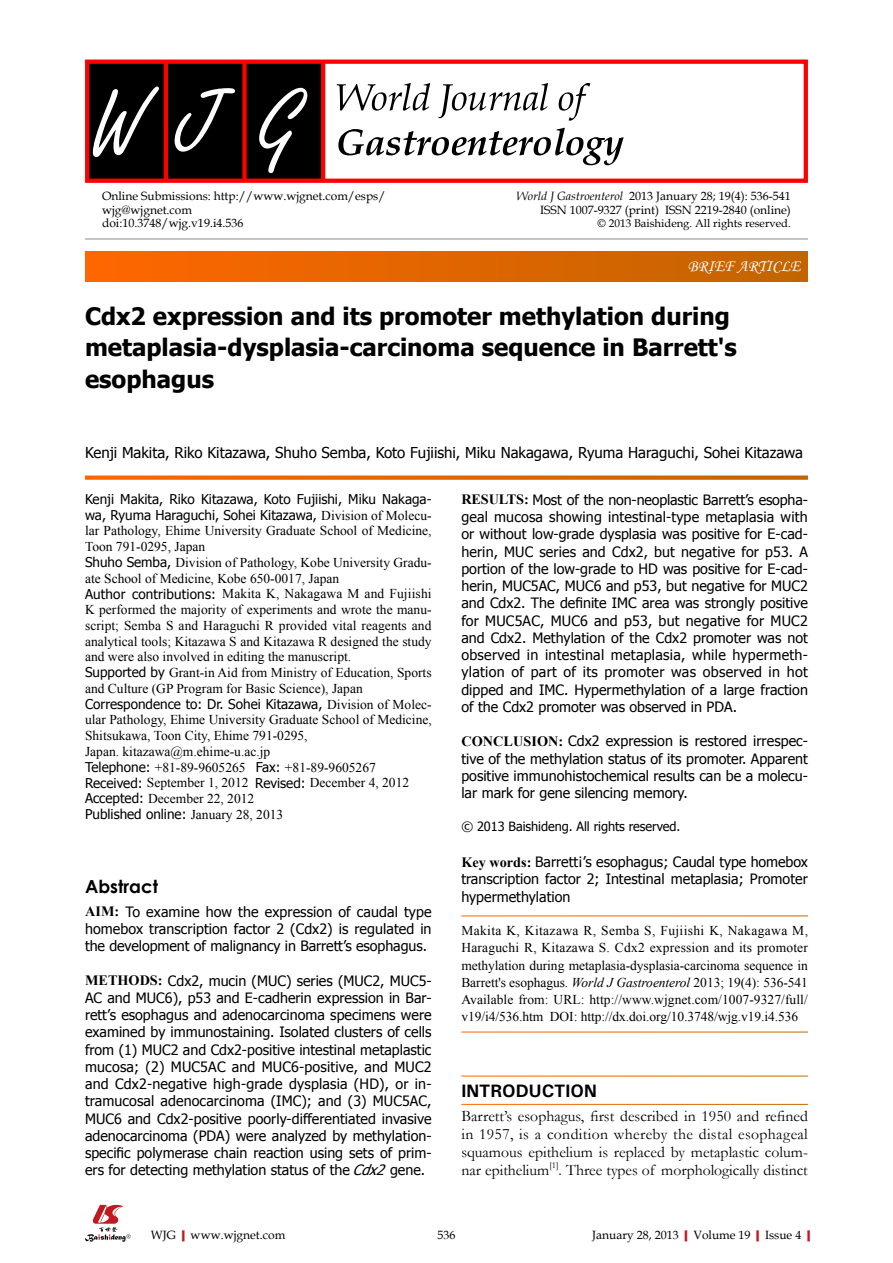
<style>
.page{position:relative;width:893px;height:1263px;background:#fff}
.page>*{position:absolute;margin:0;border:0;box-sizing:border-box;transform-origin:0 0}
.t1{font:700 24px/31.5px "Tahoma";color:#000}
.t2{font:700 18px "Univers";color:#000}
.t3{font:700 18px "Century Gothic";color:#000}
.t4{font:16.5px "Monotype Corsiva";color:#fff}
.t5{font:15.75px/18px "Garamond";letter-spacing:-.005em;color:#000;text-align:justify}
.t6{font:15px "Tahoma";color:#000}
.t7{font:14.25px/17.2px "Tahoma";color:#000;text-align:justify}
.t8{font:13.5px/15.8px "Times New Roman";color:#000}
.t9{font:13.5px/15.8px "Tahoma";color:#000}
.t10{font:12.75px "Tahoma";letter-spacing:-.005em;color:#000}
.t11{font:12px/13.5px "Book Antiqua";color:#000;text-align:right}
.t12{font:11.25px "Book Antiqua";color:#000}
.t13{font:9.15px "Garamond";color:#000}
.s1{font-style:italic}
.s2{font-family:"Times New Roman"}
.s3{font-family:"Tahoma"}
.s4{font-family:"Times New Roman";font-weight:700}
.s5{font-weight:700;color:#c01920}
</style>
<div class="page">
<div style="left:85px;top:252px;width:723px;height:29px;background:linear-gradient(to right,#f60,#c16500)"></div>
<hr style="left:85px;top:239px;width:723px;height:1px;background:#898989">
<div style="left:87px;top:61px;width:236px;height:121px;background:#000"></div>
<hr style="left:164px;top:61px;width:4px;height:121px;background:#f00">
<div style="left:242px;top:61px;width:5px;height:121px;background:#f00"></div>
<hr style="left:321px;top:61px;width:4px;height:121px;background:#f00">
<div style="left:85px;top:60px;width:723px;height:123px;border:4px solid #f00"></div>
<svg style="left:259px;top:88px;width:48px;height:85px"></svg>
<svg style="left:175px;top:88px;width:60px;height:64px"></svg>
<svg style="left:93px;top:87px;width:66px;height:70px"></svg>
<svg style="left:337px;top:83px;width:253px;height:38px"></svg>
<svg style="left:338px;top:128px;width:286px;height:37px"></svg>
<svg style="left:85px;top:475px;width:723px;height:5px;background:#e47c26"></svg>
<svg style="left:85px;top:1205px;width:46px;height:37px"></svg>
<p class="t11" style="left:102px;top:189px;width:285px;text-align:left">Online Submissions: http://www.wjgnet.com/esps/ wjg@wjgnet.com<br>doi:10.3748/wjg.v19.i4.536</p>
<p class="t11" style="left:517px;top:189px;width:276px"><span class="s1">World J Gastroenterol</span> 2013 January 28; 19(4): 536-541<br>ISSN 1007-9327 (print) ISSN 2219-2840 (online)</p>
<p class="t12" style="left:598px;top:215px;width:195px">© 2013 Baishideng. All rights reserved.</p>
<p class="t4" style="left:688px;top:256px;width:114px">BRIEF ARTICLE</p>
<h1 class="t1" style="left:85px;top:298px;width:653px">Cdx2 expression and its promoter methylation during metaplasia-dysplasia-carcinoma sequence in Barrett's esophagus</h1>
<p class="t6" style="left:85px;top:442px;width:719px">Kenji Makita, Riko Kitazawa, Shuho Semba, Koto Fujiishi, Miku Nakagawa, Ryuma Haraguchi, Sohei Kitazawa</p>
<p class="t9" style="left:85px;top:491px;width:348px">Kenji Makita, Riko Kitazawa, Koto Fujiishi, Miku Nakaga&shy;wa, Ryuma Haraguchi, Sohei Kitazawa, <span class="s2">Division of Molecu-</span></p>
<p class="t8" style="left:85px;top:523px;width:348px">lar Pathology, Ehime University Graduate School of Medicine, Toon 791-0295, Japan<br><span class="s3">Shuho Semba,</span> Division of Pathology, Kobe University Gradu&shy;ate School of Medicine, Kobe 650-0017, Japan<br><span class="s3">Author contributions:</span> Makita K, Nakagawa M and Fujiishi K performed the majority of experiments and wrote the manu&shy;script; Semba S and Haraguchi R provided vital reagents and analytical tools; Kitazawa S and Kitazawa R designed the study and were also involved in editing the manuscript.<br><span class="s3">Supported by</span> Grant-in Aid from Ministry of Education, Sports and Culture (GP Program for Basic Science), Japan</p>
<p class="t9" style="left:85px;top:695px;width:348px">Correspondence to: Dr. Sohei Kitazawa, <span class="s2">Division of Molec-</span></p>
<p class="t8" style="left:85px;top:712px;width:348px">ular Pathology, Ehime University Graduate School of Medicine, Shitsukawa, Toon City, Ehime 791-0295,<br>Japan. kitazawa@m.ehime-u.ac.jp<br><span class="s3">Telephone:</span> +81-89-9605265 <span class="s3">Fax:</span> +81-89-9605267<br><span class="s3">Received:</span> September 1, 2012 <span class="s3">Revised:</span> December 4, 2012<br><span class="s3">Accepted:</span> December 22, 2012</p>
<p class="t9" style="left:85px;top:806px;width:200px">Published online: <span class="s2">January 28, 2013</span></p>
<p class="t3" style="left:85px;top:872px;width:75px">Abstract</p>
<p class="t7" style="left:85px;top:902px;width:348px"><span class="s4">AIM:</span> To examine how the expression of caudal type homebox transcription factor 2 (Cdx2) is regulated in the development of malignancy in Barrett’s esophagus.</p>
<p class="t7" style="left:85px;top:971px;width:348px"><span class="s4">METHODS:</span> Cdx2, mucin (MUC) series (MUC2, MUC5- AC and MUC6), p53 and E-cadherin expression in Bar&shy;rett’s esophagus and adenocarcinoma specimens were examined by immunostaining. Isolated clusters of cells from (1) MUC2 and Cdx2-positive intestinal metaplastic mucosa; (2) MUC5AC and MUC6-positive, and MUC2 and Cdx2-negative high-grade dysplasia (HD), or in&shy;tramucosal adenocarcinoma (IMC); and (3) MUC5AC, MUC6 and Cdx2-positive poorly-differentiated invasive adenocarcinoma (PDA) were analyzed by methylation&shy;specific polymerase chain reaction using sets of prim&shy;ers for detecting methylation status of the <span class="s1">Cdx2</span> gene.</p>
<p class="t7" style="left:461px;top:490px;width:348px"><span class="s4">RESULTS:</span> Most of the non-neoplastic Barrett’s esopha&shy;geal mucosa showing intestinal-type metaplasia with or without low-grade dysplasia was positive for E-cad&shy;herin, MUC series and Cdx2, but negative for p53. A portion of the low-grade to HD was positive for E-cad&shy;herin, MUC5AC, MUC6 and p53, but negative for MUC2 and Cdx2. The definite IMC area was strongly positive for MUC5AC, MUC6 and p53, but negative for MUC2 and Cdx2. Methylation of the Cdx2 promoter was not observed in intestinal metaplasia, while hypermeth&shy;ylation of part of its promoter was observed in hot dipped and IMC. Hypermethylation of a large fraction of the Cdx2 promoter was observed in PDA.</p>
<p class="t7" style="left:461px;top:732px;width:348px"><span class="s4">CONCLUSION:</span> Cdx2 expression is restored irrespec&shy;tive of the methylation status of its promoter. Apparent positive immunohistochemical results can be a molecu&shy;lar mark for gene silencing memory.</p>
<p class="t10" style="left:461px;top:818px;width:221px">© 2013 Baishideng. All rights reserved.</p>
<p class="t7" style="left:461px;top:853px;width:348px"><span class="s4">Key words:</span> Barrett¡’s esophagus; Caudal type homebox transcription factor 2; Intestinal me-taplasia; Promoter hypermethylation</p>
<p class="t8" style="left:461px;top:922px;width:348px;line-height:17.2px;text-align:justify">Makita K, Kitazawa R, Semba S, Fujiishi K, Nakagawa M, Haraguchi R, Kitazawa S. Cdx2 expression and its promoter methylation during metaplasia-dysplasia-carcinoma sequence in Barrett's esophagus. <span class="s1">World J Gastroenterol</span> 2013; 19(4): 536-541<br>Avai-lable from: URL: http://www.wjgnet.com/1007-9327/full/ v19/i4/536.htm DOI: http://dx.doi.org/10.3748/wjg.v19.i4.536</p>
<p class="t2" style="left:461px;top:1079px;width:137px">INTRODUCTION</p>
<p class="t5" style="left:461px;top:1107px;width:348px">Barrett’s esophagus, first described in 1950 and refined in 1957, is a condition whereby the distal esophageal squamous epithelium is replaced by metaplastic colum&shy;nar epithelium</p>
<p class="t13" style="left:549px;top:1158px;width:11px">[1]</p>
<p class="t5" style="left:559px;top:1161px;width:251px">. Three types of morphologically distinct</p>
<p class="t11" style="left:151px;top:1227px;width:136px">WJG<span class="s5">|</span>www.wjgnet.com</p>
<p class="t11" style="left:437px;top:1227px;width:19px">536</p>
<p class="t11" style="left:592px;top:1227px;width:225px">January 28, 2013<span class="s5">|</span>Volume 19<span class="s5">|</span>Issue 4<span class="s5">|</span></p>
</div>
